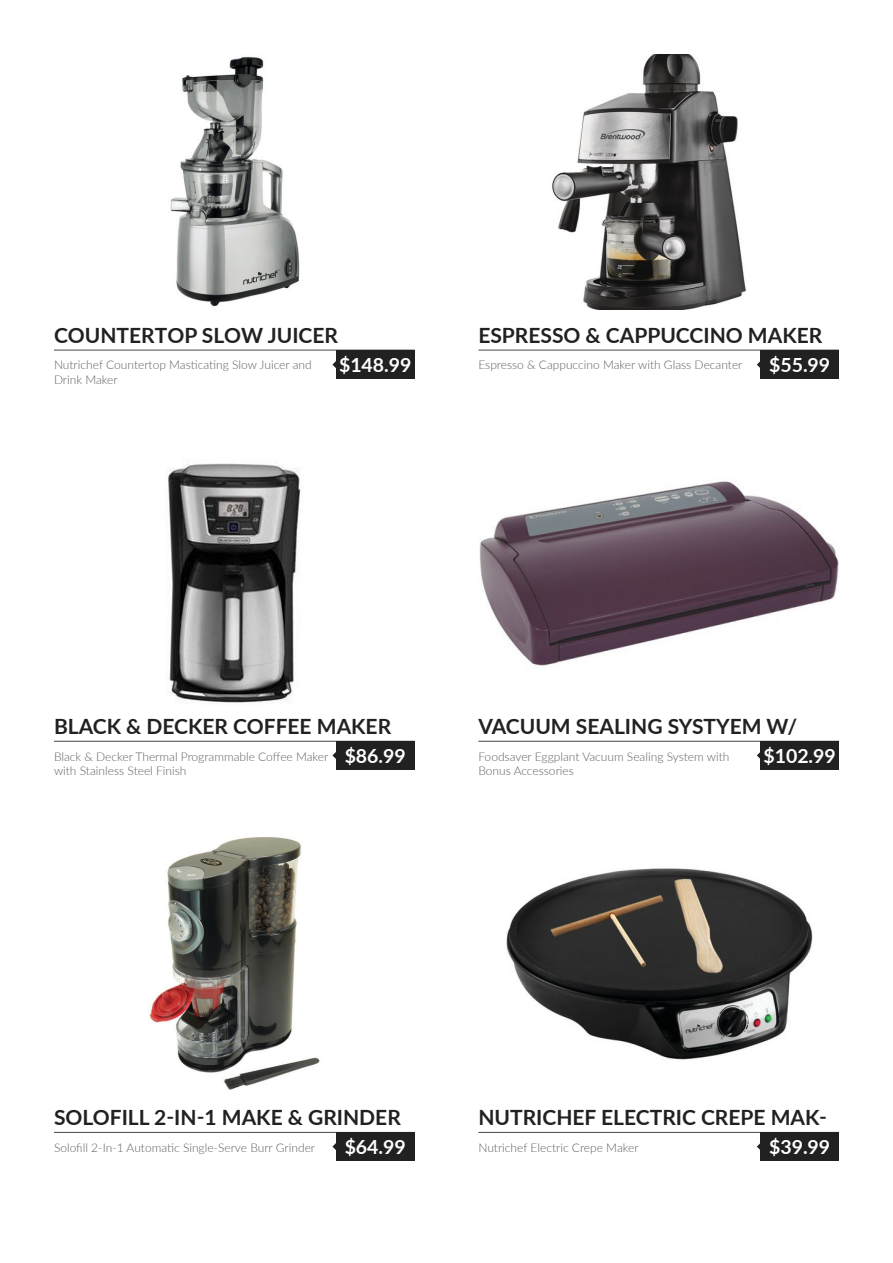
<style>
.page{position:relative;width:893px;height:1263px;background:#fff}
.page>*{position:absolute;margin:0;border:0;box-sizing:border-box;transform-origin:0 0}
.t1{font:700 21px "Lato";color:#212121}
.t2{font:700 19.5px "Lato";color:#fff}
.t3{font:300 12px/14.4px "Lato";color:#605f64}
</style>
<div class="page">
<hr style="left:54px;top:350px;width:361px;height:1px;background:#45474c">
<hr style="left:478px;top:350px;width:361px;height:1px;background:#45474c">
<img style="left:170px;top:56px;width:130px;height:251px">
<img style="left:552px;top:54px;width:194px;height:255px">
<hr style="left:54px;top:741px;width:361px;height:1px;background:#45474c">
<hr style="left:54px;top:1132px;width:361px;height:1px;background:#45474c">
<hr style="left:478px;top:741px;width:361px;height:1px;background:#45474c">
<hr style="left:478px;top:1132px;width:361px;height:1px;background:#45474c">
<img style="left:166px;top:461px;width:135px;height:242px">
<img style="left:149px;top:837px;width:171px;height:253px">
<img style="left:479px;top:481px;width:360px;height:185px">
<img style="left:506px;top:868px;width:306px;height:192px">
<div style="left:336px;top:350px;width:79px;height:29px;background:#212121"></div>
<div style="left:760px;top:350px;width:79px;height:29px;background:#212121"></div>
<div style="left:760px;top:741px;width:79px;height:29px;background:#212121"></div>
<div style="left:760px;top:1132px;width:79px;height:29px;background:#212121"></div>
<div style="left:336px;top:741px;width:79px;height:29px;background:#212121"></div>
<div style="left:336px;top:1132px;width:79px;height:29px;background:#212121"></div>
<svg style="left:332px;top:361px;width:4px;height:7px"></svg>
<svg style="left:757px;top:361px;width:3px;height:7px"></svg>
<svg style="left:757px;top:752px;width:3px;height:7px"></svg>
<svg style="left:757px;top:1143px;width:3px;height:7px"></svg>
<svg style="left:332px;top:752px;width:4px;height:7px"></svg>
<svg style="left:332px;top:1143px;width:4px;height:7px"></svg>
<p class="t1" style="left:54px;top:320px;width:286px">COUNTERTOP SLOW JUICER</p>
<p class="t1" style="left:478px;top:320px;width:345px">ESPRESSO &amp; CAPPUCCINO MAKER</p>
<p class="t3" style="left:54px;top:357px;width:259px">Nutrichef Countertop Masticating Slow Juicer and<br>Drink Maker</p>
<p class="t3" style="left:478px;top:357px;width:266px">Espresso &amp; Cappuccino Maker with Glass Decanter</p>
<p class="t2" style="left:339px;top:351px;width:74px">$148.99</p>
<p class="t2" style="left:769px;top:351px;width:63px">$55.99</p>
<p class="t1" style="left:54px;top:711px;width:339px">BLACK &amp; DECKER COFFEE MAKER</p>
<p class="t1" style="left:478px;top:711px;width:321px">VACUUM SEALING SYSTYEM W/</p>
<p class="t3" style="left:54px;top:749px;width:276px">Black &amp; Decker Thermal Programmable Coffee Maker with Stainless Steel Finish</p>
<p class="t2" style="left:345px;top:742px;width:63px">$86.99</p>
<p class="t3" style="left:478px;top:749px;width:253px">Foodsaver Eggplant Vacuum Sealing System with<br>Bonus Accessories</p>
<p class="t2" style="left:763px;top:742px;width:74px">$102.99</p>
<p class="t1" style="left:54px;top:1102px;width:348px">SOLOFILL 2-IN-1 MAKE &amp; GRINDER</p>
<p class="t1" style="left:478px;top:1102px;width:350px">NUTRICHEF ELECTRIC CREPE MAK-</p>
<p class="t3" style="left:54px;top:1140px;width:263px">Solofill 2-In-1 Automatic Single-Serve Burr Grinder</p>
<p class="t2" style="left:345px;top:1133px;width:63px">$64.99</p>
<p class="t3" style="left:478px;top:1140px;width:162px">Nutrichef Electric Crepe Maker</p>
<p class="t2" style="left:769px;top:1133px;width:63px">$39.99</p>
</div>
